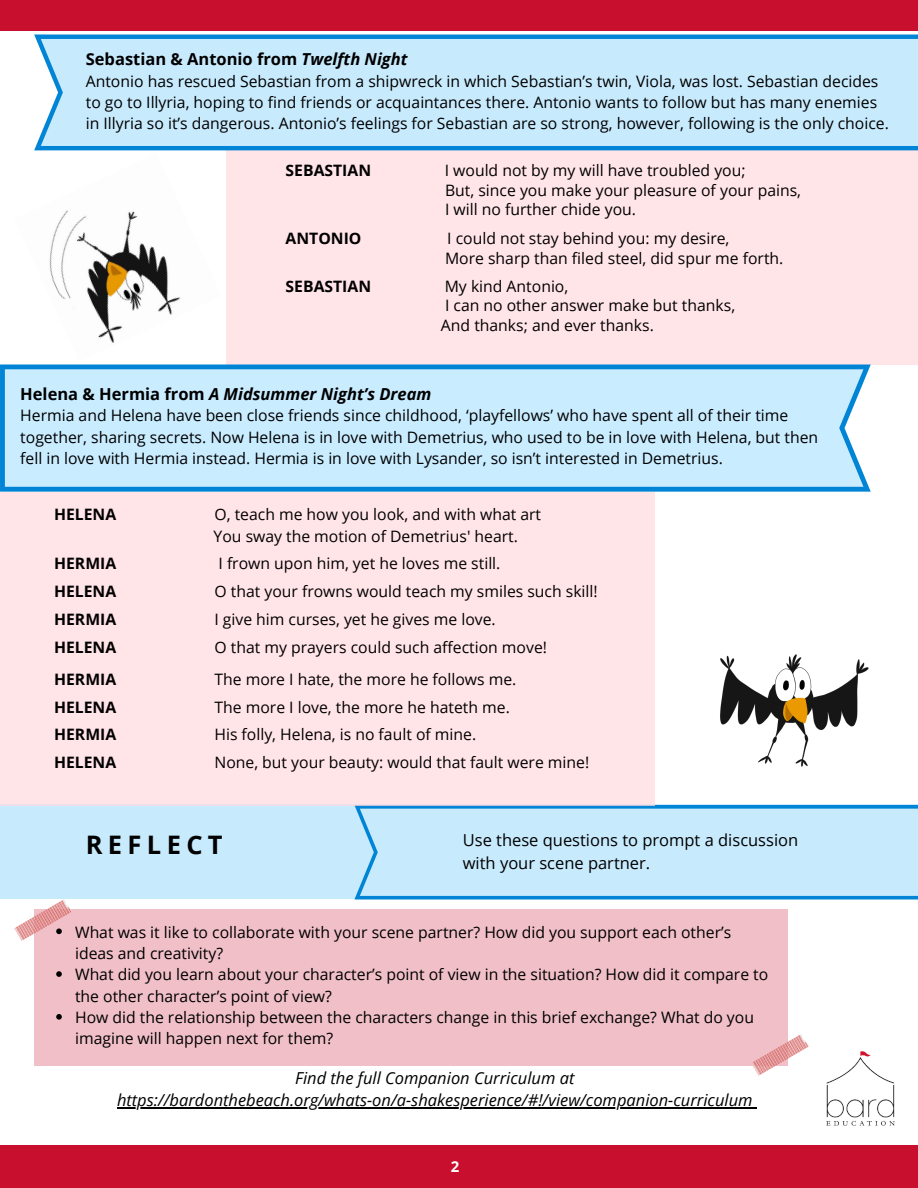
<style>
.page{position:relative;width:918px;height:1188px;background:#fff}
.page>*{position:absolute;margin:0;border:0;box-sizing:border-box;transform-origin:0 0}
.t1{font:700 25.5px "Open Sans";letter-spacing:.21em;color:#000}
.t2{font:italic 16.5px "Open Sans";color:#000}
.t3{font:16.5px/22.5px "Open Sans";color:#000}
.t4{font:italic 700 16.5px "Open Sans";color:#000}
.t5{font:700 16.5px "Open Sans";color:#000}
.t6{font:15.75px/21.3px "Open Sans";color:#000}
.t7{font:700 15.75px "Open Sans";color:#000}
.t8{font:700 15px "Open Sans";color:#fff}
.s1{font-style:italic}
.s2{font-style:normal}
</style>
<div class="page">
<div style="left:0;top:0;width:918px;height:30px;background:#c8102e"></div>
<div style="left:0;top:1146px;width:918px;height:42px;background:#c8102e"></div>
<img style="left:826px;top:1051px;width:69px;height:74px">
<div style="left:0;top:804px;width:918px;height:95px;background:#c8eafd"></div>
<svg style="left:354px;top:805px;width:564px;height:94px"></svg>
<hr style="left:117px;top:1107px;width:636px;height:2px;background:#000">
<div style="left:35px;top:909px;width:753px;height:156px;background:#f0bfc7"></div>
<img style="left:14px;top:900px;width:58px;height:41px">
<img style="left:751px;top:1034px;width:58px;height:42px">
<div style="left:226px;top:150px;width:692px;height:215px;background:#ffe4e8"></div>
<div style="left:0;top:492px;width:655px;height:314px;background:#ffe4e8"></div>
<svg style="left:34px;top:35px;width:884px;height:115px;background:#b9e2fa"></svg>
<svg style="left:0;top:365px;width:871px;height:127px;background:#b9e3fb"></svg>
<img style="left:720px;top:654px;width:149px;height:113px">
<svg style="left:56px;top:929px;width:6px;height:5px"></svg>
<svg style="left:56px;top:971px;width:6px;height:6px"></svg>
<svg style="left:56px;top:1014px;width:6px;height:6px"></svg>
<img style="left:49px;top:210px;width:132px;height:133px">
<p class="t5" style="left:86px;top:48px;width:323px">Sebastian &amp; Antonio from <span class="s1">Twelfth Night</span></p>
<p class="t6" style="left:86px;top:70px;width:805px">Antonio has rescued Sebastian from a shipwreck in which Sebastian’s twin, Viola, was lost. Sebastian decides to go to Illyria, hoping to find friends or acquaintances there. Antonio wants to follow but has many enemies in Illyria so it’s dangerous. Antonio’s feelings for Sebastian are so strong, however, following is the only choice.</p>
<p class="t7" style="left:286px;top:160px;width:87px">SEBASTIAN</p>
<p class="t6" style="left:445px;top:160px;width:302px">I would not by my will have troubled you;</p>
<p class="t6" style="left:445px;top:179px;width:358px">But, since you make your pleasure of your pains,</p>
<p class="t6" style="left:445px;top:198px;width:193px">I will no further chide you.</p>
<p class="t7" style="left:286px;top:228px;width:77px">ANTONIO</p>
<p class="t6" style="left:447px;top:228px;width:284px">I could not stay behind you: my desire,</p>
<p class="t6" style="left:445px;top:247px;width:340px">More sharp than filed steel, did spur me forth.</p>
<p class="t7" style="left:286px;top:275px;width:87px">SEBASTIAN</p>
<p class="t6" style="left:445px;top:275px;width:125px">My kind Antonio,</p>
<p class="t6" style="left:445px;top:295px;width:292px">I can no other answer make but thanks,</p>
<p class="t6" style="left:441px;top:314px;width:214px">And thanks; and ever thanks.</p>
<p class="t4" style="left:20px;top:382px;width:413px"><span class="s2">Helena &amp; Hermia from</span> A Midsummer Night’s Dream</p>
<p class="t6" style="left:20px;top:405px;width:800px">Hermia and Helena have been close friends since childhood, ‘playfellows’ who have spent all of their time together, sharing secrets. Now Helena is in love with Demetrius, who used to be in love with Helena, but then fell in love with Hermia instead. Hermia is in love with Lysander, so isn’t interested in Demetrius.</p>
<p class="t7" style="left:54px;top:503px;width:64px">HELENA</p>
<p class="t6" style="left:215px;top:503px;width:328px">O, teach me how you look, and with what art</p>
<p class="t6" style="left:214px;top:525px;width:306px">You sway the motion of Demetrius' heart.</p>
<p class="t7" style="left:54px;top:552px;width:64px">HERMIA</p>
<p class="t6" style="left:219px;top:553px;width:283px">I frown upon him, yet he loves me still.</p>
<p class="t7" style="left:54px;top:580px;width:64px">HELENA</p>
<p class="t6" style="left:215px;top:580px;width:385px">O that your frowns would teach my smiles such skill!</p>
<p class="t7" style="left:54px;top:608px;width:64px">HERMIA</p>
<p class="t6" style="left:214px;top:608px;width:283px">I give him curses, yet he gives me love.</p>
<p class="t7" style="left:54px;top:636px;width:64px">HELENA</p>
<p class="t6" style="left:215px;top:636px;width:334px">O that my prayers could such affection move!</p>
<p class="t7" style="left:54px;top:668px;width:64px">HERMIA</p>
<p class="t6" style="left:214px;top:668px;width:303px">The more I hate, the more he follows me.</p>
<p class="t7" style="left:54px;top:696px;width:64px">HELENA</p>
<p class="t6" style="left:215px;top:696px;width:297px">The more I love, the more he hateth me.</p>
<p class="t7" style="left:54px;top:723px;width:64px">HERMIA</p>
<p class="t6" style="left:214px;top:724px;width:263px">His folly, Helena, is no fault of mine.</p>
<p class="t7" style="left:54px;top:751px;width:64px">HELENA</p>
<p class="t6" style="left:215px;top:751px;width:376px">None, but your beauty: would that fault were mine!</p>
<p class="t1" style="left:86px;top:827px;width:138px">REFLECT</p>
<p class="t3" style="left:463px;top:829px;width:337px">Use these questions to prompt a discussion with your scene partner.</p>
<p class="t6" style="left:75px;top:921px;width:658px">What was it like to collaborate with your scene partner? How did you support each other’s ideas and creativity?</p>
<p class="t6" style="left:75px;top:963px;width:695px">What did you learn about your character’s point of view in the situation? How did it compare to the other character’s point of view?</p>
<p class="t6" style="left:75px;top:1006px;width:680px">How did the relationship between the characters change in this brief exchange? What do you imagine will happen next for them?</p>
<p class="t2" style="left:295px;top:1066px;width:281px">Find the full Companion Curriculum at</p>
<p class="t2" style="left:117px;top:1089px;width:637px">https://bardonthebeach.org/whats-on/a-shakesperience/#!/view/companion-curriculum</p>
<p class="t8" style="left:451px;top:1156px;width:10px">2</p>
</div>
